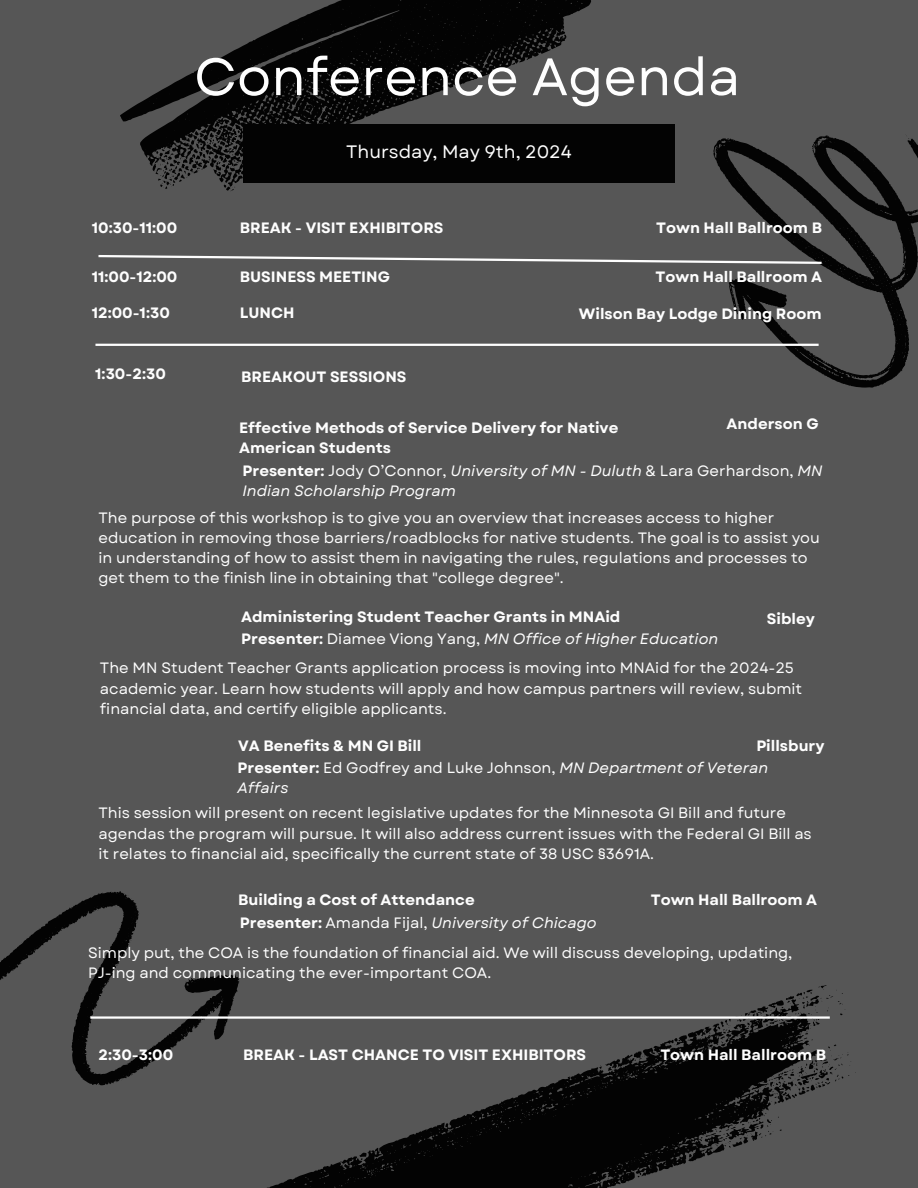
<style>
.page{position:relative;width:918px;height:1188px;background:#565656}
.page>*{position:absolute;margin:0;border:0;box-sizing:border-box;transform-origin:0 0}
.t1{font:52.5px "Garet";color:#fefefe}
.t2{font:18px "Garet";color:#fefefe}
.t3{font:15px/20.2px "Garet";color:#fefefe}
.t4{font:700 15px/20.2px "Garet";color:#fefefe}
.t5{font:italic 15px/20.2px "Garet";color:#fefefe}
.s1{font-weight:700;font-style:normal}
.s2{font-style:normal}
</style>
<div class="page">
<svg style="left:0;top:891px;width:239px;height:195px"></svg>
<svg style="left:656px;top:135px;width:262px;height:253px"></svg>
<svg style="left:120px;top:0;width:563px;height:218px"></svg>
<svg style="left:267px;top:985px;width:589px;height:203px"></svg>
<hr style="left:90px;top:1016px;width:740px;height:3px;background:#fefefe">
<hr style="left:95px;top:344px;width:724px;height:2px;background:#fefefe">
<div style="left:243px;top:124px;width:432px;height:59px;background:#030303"></div>
<svg style="left:98px;top:254px;width:726px;height:11px"></svg>
<p class="t1" style="left:194px;top:39px;width:548px">Conference Agenda</p>
<p class="t2" style="left:346px;top:138px;width:227px">Thursday, May 9th, 2024</p>
<h4 class="t4" style="left:92px;top:218px;width:87px">10:30-11:00</h4>
<h4 class="t4" style="left:240px;top:218px;width:205px">BREAK - VISIT EXHIBITORS</h4>
<h3 class="t4" style="left:656px;top:218px;width:167px">Town Hall Ballroom B</h3>
<h4 class="t4" style="left:92px;top:266px;width:87px">11:00-12:00</h4>
<h4 class="t4" style="left:240px;top:266px;width:152px">BUSINESS MEETING</h4>
<p class="t4" style="left:656px;top:266px;width:168px">Town Hall Ballroom A</p>
<p class="t4" style="left:92px;top:303px;width:80px">12:00-1:30</p>
<h4 class="t4" style="left:240px;top:303px;width:56px">LUNCH</h4>
<h4 class="t4" style="left:579px;top:304px;width:244px">Wilson Bay Lodge Dining Room</h4>
<p class="t4" style="left:95px;top:364px;width:72px">1:30-2:30</p>
<p class="t4" style="left:241px;top:366px;width:167px">BREAKOUT SESSIONS</p>
<h4 class="t4" style="left:239px;top:417px;width:381px">Effective Methods of Service Delivery for Native<br>American Students</h4>
<h4 class="t5" style="left:243px;top:461px;width:582px"><span class="s1">Presenter:</span> <span class="s2">Jody O’Connor,</span> University of MN - Duluth <span class="s2">&amp; Lara Gerhardson,</span> MN<br>Indian Scholarship Program</h4>
<p class="t3" style="left:98px;top:507px;width:723px">The purpose of this workshop is to give you an overview that increases access to higher education in removing those barriers/roadblocks for native students. The goal is to assist you in understanding of how to assist them in navigating the rules, regulations and processes to get them to the finish line in obtaining that "college degree".</p>
<p class="t4" style="left:727px;top:414px;width:94px">Anderson G</p>
<p class="t4" style="left:241px;top:607px;width:381px">Administering Student Teacher Grants in MNAid</p>
<h4 class="t5" style="left:241px;top:628px;width:479px"><span class="s1">Presenter:</span> <span class="s2">Diamee Viong Yang,</span> MN Office of Higher Education</h4>
<h4 class="t3" style="left:100px;top:658px;width:704px">The MN Student Teacher Grants application process is moving into MNAid for the 2024-25 academic year. Learn how students will apply and how campus partners will review, submit financial data, and certify eligible applicants.</h4>
<h4 class="t4" style="left:767px;top:609px;width:50px">Sibley</h4>
<h4 class="t4" style="left:238px;top:736px;width:185px">VA Benefits &amp; MN GI Bill</h4>
<h3 class="t5" style="left:237px;top:758px;width:532px"><span class="s1">Presenter:</span> <span class="s2">Ed Godfrey and Luke Johnson,</span> MN Department of Veteran<br>Affairs</h3>
<h4 class="t3" style="left:98px;top:803px;width:715px">This session will present on recent legislative updates for the Minnesota GI Bill and future agendas the program will pursue. It will also address current issues with the Federal GI Bill as it relates to financial aid, specifically the current state of 38 USC §3691A.</h4>
<h4 class="t4" style="left:756px;top:736px;width:70px">Pillsbury</h4>
<h3 class="t4" style="left:238px;top:890px;width:238px">Building a Cost of Attendance</h3>
<h4 class="t5" style="left:240px;top:913px;width:358px"><span class="s1">Presenter:</span> <span class="s2">Amanda Fijal,</span> University of Chicago</h4>
<h4 class="t3" style="left:88px;top:943px;width:706px">Simply put, the COA is the foundation of financial aid. We will discuss developing, updating,<br>PJ-ing and communicating the ever-important COA.</h4>
<h3 class="t4" style="left:651px;top:890px;width:168px">Town Hall Ballroom A</h3>
<h2 class="t4" style="left:98px;top:1045px;width:76px">2:30-3:00</h2>
<h1 class="t4" style="left:243px;top:1045px;width:344px">BREAK - LAST CHANCE TO VISIT EXHIBITORS</h1>
<p class="t4" style="left:660px;top:1045px;width:167px">Town Hall Ballroom B</p>
</div>
